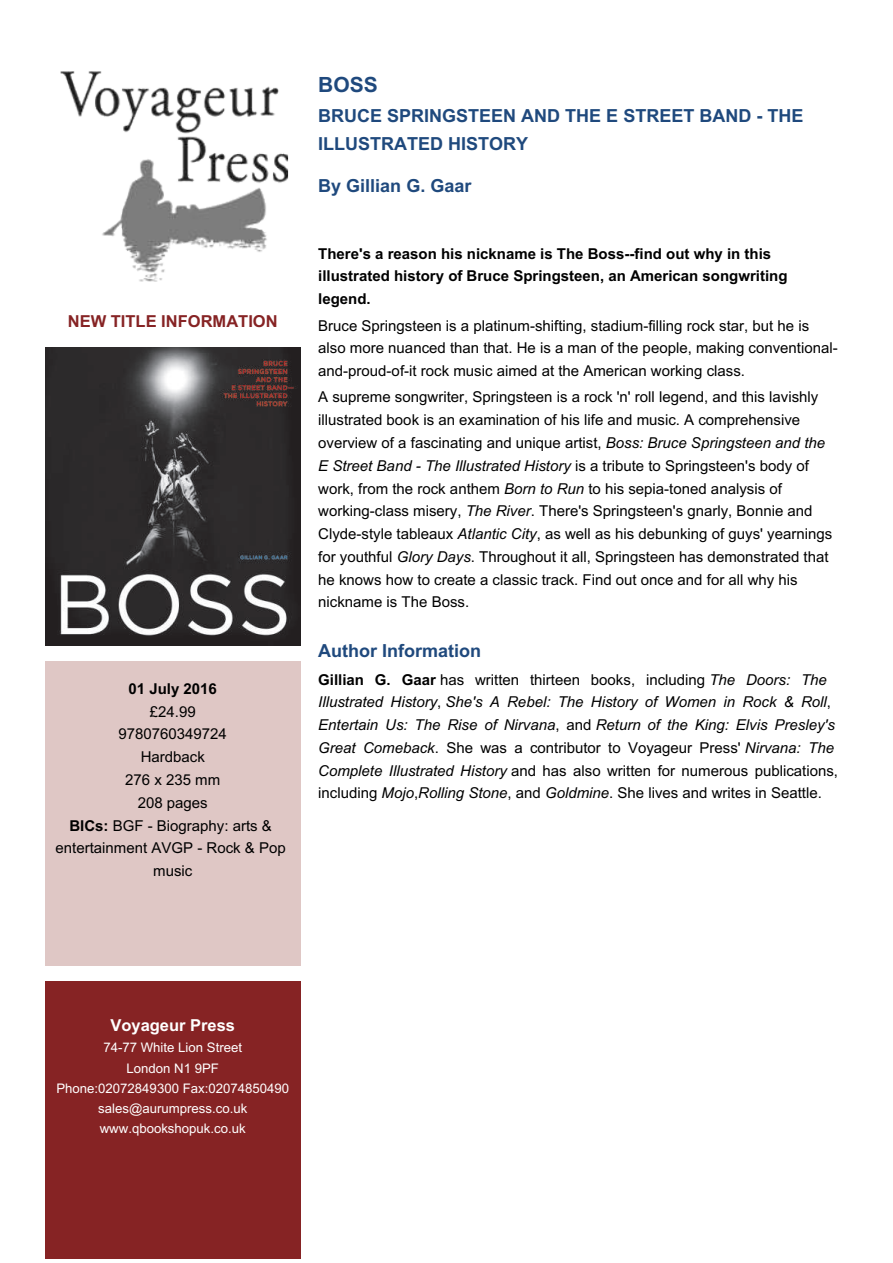
<style>
.page{position:relative;width:893px;height:1263px;background:#fff}
.page>*{position:absolute;margin:0;border:0;box-sizing:border-box;transform-origin:0 0}
.t1{font:700 21px "Arial";color:#1f497d}
.t2{font:700 18px/27.3px "Arial";color:#1f497d}
.t3{font:700 16.5px "Arial";color:#862324}
.t4{font:700 16.5px "Arial";color:#fff}
.t5{font:15px/22.8px "Arial";color:#000}
.t6{font:italic 15px/22.8px "Arial";color:#000}
.t7{font:700 15px/22.8px "Arial";color:#000}
.t8{font:13.2px/20.1px "Arial";color:#fff;text-align:center}
.s1{font-weight:700}
.s2{font-style:italic}
.s3{font-weight:700;font-style:normal}
.s4{font-style:normal}
</style>
<div class="page">
<img style="left:60px;top:71px;width:229px;height:211px">
<div style="left:45px;top:347px;width:255px;height:825px;background:#dfc7c5"></div>
<div style="left:45px;top:347px;width:255px;height:314px;background:#fff"></div>
<img style="left:45px;top:347px;width:255px;height:299px">
<div style="left:45px;top:966px;width:255px;height:15px;background:#fff"></div>
<div style="left:45px;top:981px;width:255px;height:278px;background:#862324"></div>
<p class="t3" style="left:68px;top:312px;width:211px">NEW TITLE INFORMATION</p>
<p class="t5" style="left:56px;top:677px;width:232px;text-align:center"><span class="s1">01 July 2016<br></span>£24.99<br>9780760349724<br>Hardback<br>276 x 235 mm<br>208 pages<br><span class="s1">BICs:</span> BGF - Biography: arts &amp; entertainment AVGP - Rock &amp; Pop music</p>
<p class="t1" style="left:318px;top:73px;width:61px">BOSS</p>
<p class="t2" style="left:318px;top:102px;width:487px">BRUCE SPRINGSTEEN AND THE E STREET BAND - THE<br>ILLUSTRATED HISTORY</p>
<p class="t2" style="left:318px;top:172px;width:155px">By Gillian G. Gaar</p>
<p class="t7" style="left:318px;top:242px;width:471px">There's a reason his nickname is The Boss--find out why in this illustrated history of Bruce Springsteen, an American songwriting legend.</p>
<p class="t5" style="left:318px;top:314px;width:521px">Bruce Springsteen is a platinum-shifting, stadium-filling rock star, but he is also more nuanced than that. He is a man of the people, making conventional&shy;and-proud-of-it rock music aimed at the American working class.</p>
<p class="t5" style="left:318px;top:386px;width:515px">A supreme songwriter, Springsteen is a rock 'n' roll legend, and this lavishly illustrated book is an examination of his life and music. A comprehensive overview of a fascinating and unique artist, <span class="s2">Boss: Bruce Springsteen and the E Street Band - The Illustrated History</span> is a tribute to Springsteen's body of work, from the rock anthem <span class="s2">Born to Run</span> to his sepia-toned analysis of working-class misery, <span class="s2">The River</span>. There's Springsteen's gnarly, Bonnie and Clyde-style tableaux <span class="s2">Atlantic City</span>, as well as his debunking of guys' yearnings for youthful <span class="s2">Glory Days</span>. Throughout it all, Springsteen has demonstrated that he knows how to create a classic track. Find out once and for all why his nickname is The Boss.</p>
<p class="t2" style="left:318px;top:637px;width:164px">Author Information</p>
<p class="t6" style="left:318px;top:668px;width:521px"><span class="s3">Gillian G. Gaar</span> <span class="s4">has written thirteen books, including</span> The Doors: The Illustrated History<span class="s4">,</span> She's A Rebel: The History of Women in Rock &amp; Roll<span class="s4">, </span>Entertain Us: The Rise of Nirvana<span class="s4">, and</span> Return of the King: Elvis Presley's Great Comeback<span class="s4">. She was a contributor to Voyageur Press'</span> Nirvana: The Complete Illustrated History <span class="s4">and has also written for numerous publications, including</span> Mojo<span class="s4">,</span>Rolling Stone<span class="s4">, and</span> Goldmine<span class="s4">. She lives and writes in Seattle.</span></p>
<p class="t4" style="left:110px;top:1016px;width:126px">Voyageur Press</p>
<p class="t8" style="left:56px;top:1038px;width:234px">74-77 White Lion Street<br>London N1 9PF<br>Phone:02072849300 Fax:02074850490 sales@aurumpress.co.uk www.qbookshopuk.co.uk</p>
</div>
